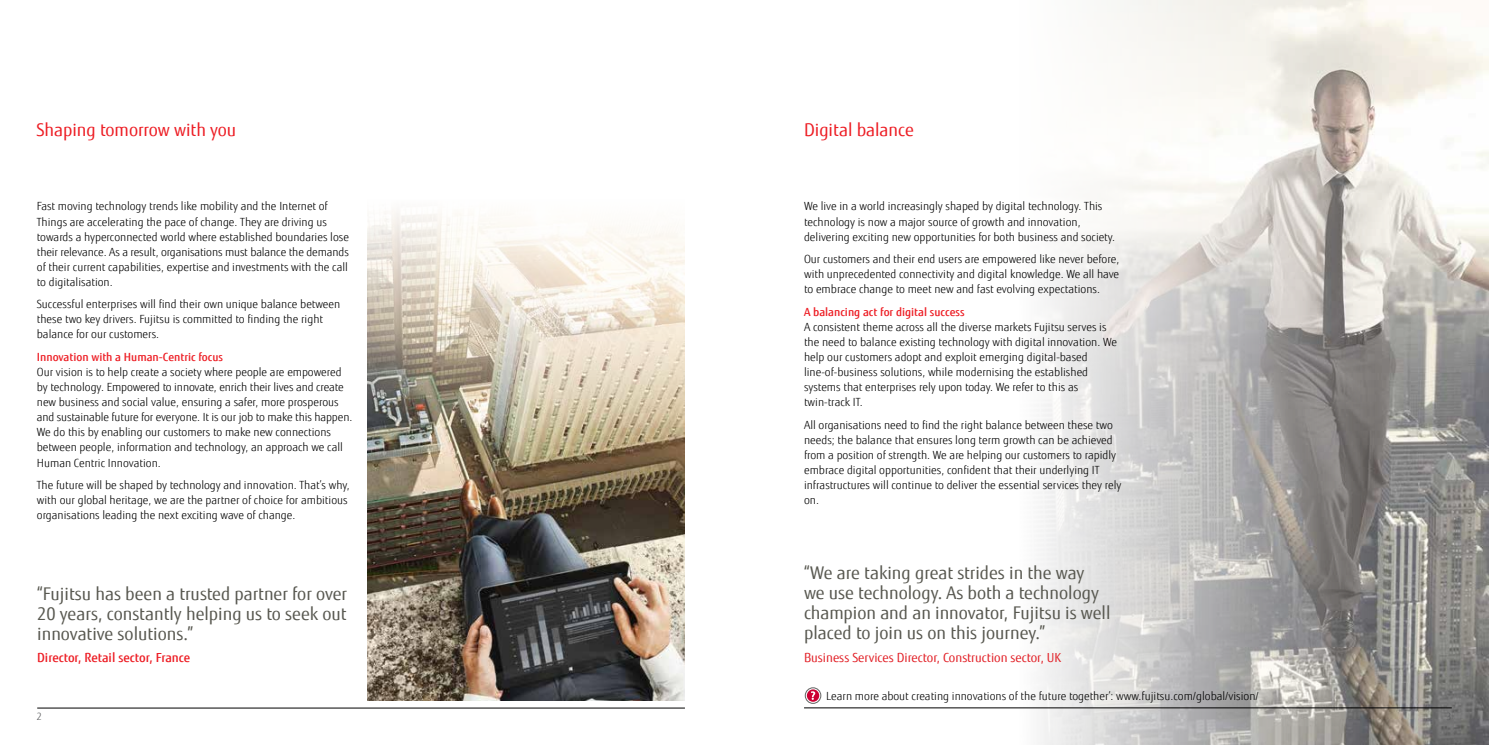
<style>
.page{position:relative;width:1489px;height:745px;background:#fff}
.page>*{position:absolute;margin:0;border:0;box-sizing:border-box;transform-origin:0 0}
.t1{font:17.5px/20px "Fujitsu Sans";color:#585850;text-align:justify}
.t2{font:17.5px "Fujitsu Sans";color:#ed1d24}
.t3{font:12.5px "Fujitsu Sans";color:#e21f26}
.t4{font:500 12.5px "Fujitsu Sans";color:#ed1d24}
.t5{font:300 11.25px/15px "Fujitsu Sans";color:#000}
.t6{font:500 11.25px "Fujitsu Sans";color:#ed1d24}
.t7{font:300 10px "Fujitsu Sans";color:#58595b}
</style>
<div class="page">
<img style="left:1372px;top:18px;width:116px;height:726px">
<svg style="left:1016px;top:0;width:356px;height:744px"></svg>
<svg style="left:804px;top:687px;width:17px;height:16px"></svg>
<hr style="left:37px;top:707px;width:648px;height:1px;background:#000">
<hr style="left:804px;top:707px;width:647px;height:1px;background:#000">
<img style="left:367px;top:444px;width:318px;height:256px">
<svg style="left:367px;top:211px;width:318px;height:233px"></svg>
<h1 class="t2" style="left:36px;top:119px;width:201px">Shaping tomorrow with you</h1>
<p class="t5" style="left:37px;top:199px;width:314px">Fast moving technology trends like mobility and the Internet of Things are accelerating the pace of change. They are driving us towards a hyperconnected world where established boundaries lose their relevance. As a result, organisations must balance the demands of their current capabilities, expertise and investments with the call to digitalisation.</p>
<p class="t5" style="left:37px;top:297px;width:305px">Successful enterprises will find their own unique balance between these two key drivers. Fujitsu is committed to finding the right balance for our customers.</p>
<p class="t6" style="left:37px;top:350px;width:188px">Innovation with a Human-Centric focus</p>
<p class="t5" style="left:37px;top:364px;width:317px">Our vision is to help create a society where people are empowered by technology. Empowered to innovate, enrich their lives and create new business and social value, ensuring a safer, more prosperous and sustainable future for everyone. It is our job to make this happen.<br>We do this by enabling our customers to make new connections between people, information and technology, an approach we call Human Centric Innovation.</p>
<p class="t5" style="left:37px;top:477px;width:314px">The future will be shaped by technology and innovation. That’s why, with our global heritage, we are the partner of choice for ambitious organisations leading the next exciting wave of change.</p>
<h1 class="t1" style="left:37px;top:583px;width:311px">“Fujitsu has been a trusted partner for over 20 years, constantly helping us to seek out innovative solutions.”</h1>
<p class="t4" style="left:37px;top:649px;width:155px">Director, Retail sector, France</p>
<h1 class="t2" style="left:804px;top:119px;width:111px">Digital balance</h1>
<p class="t5" style="left:804px;top:199px;width:313px">We live in a world increasingly shaped by digital technology. This technology is now a major source of growth and innovation, delivering exciting new opportunities for both business and society.</p>
<p class="t5" style="left:804px;top:252px;width:317px;text-align:justify">Our customers and their end users are empowered like never before, with unprecedented connectivity and digital knowledge. We all have to embrace change to meet new and fast evolving expectations.</p>
<p class="t6" style="left:804px;top:305px;width:162px">A balancing act for digital success</p>
<p class="t5" style="left:804px;top:319px;width:314px">A consistent theme across all the diverse markets Fujitsu serves is the need to balance existing technology with digital innovation. We help our customers adopt and exploit emerging digital-based line-of-business solutions, while modernising the established systems that enterprises rely upon today. We refer to this as twin-track IT.</p>
<p class="t5" style="left:804px;top:417px;width:319px">All organisations need to find the right balance between these two needs; the balance that ensures long term growth can be achieved from a position of strength. We are helping our customers to rapidly embrace digital opportunities, confident that their underlying IT infrastructures will continue to deliver the essential services they rely on.</p>
<h1 class="t1" style="left:804px;top:562px;width:308px;text-align:left">“We are taking great strides in the way<br>we use technology. As both a technology champion and an innovator, Fujitsu is well placed to join us on this journey.”</h1>
<p class="t3" style="left:804px;top:649px;width:259px">Business Services Director, Construction sector, UK</p>
<p class="t5" style="left:826px;top:688px;width:434px">Learn more about creating innovations of the future together’: www.fujitsu.com/global/vision/</p>
<p class="t7" style="left:37px;top:709px;width:7px">2</p>
<p class="t7" style="left:1445px;top:710px;width:7px">3</p>
</div>
